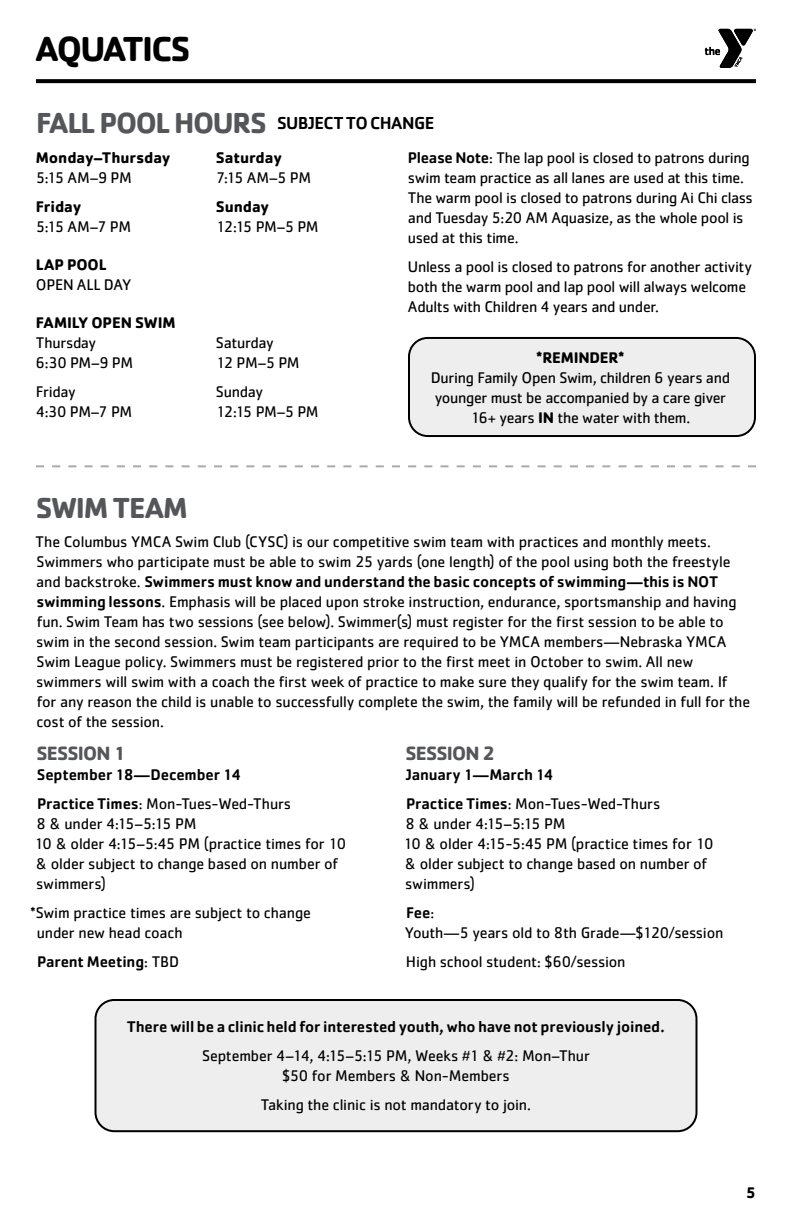
<style>
.page{position:relative;width:792px;height:1224px;background:#fff}
.page>*{position:absolute;margin:0;border:0;box-sizing:border-box;transform-origin:0 0}
.t1{font:700 36px "Cachet Std";letter-spacing:-.05em;color:#000}
.t2{font:700 30px "Cachet Std";letter-spacing:-.045em;color:#54565a}
.t3{font:700 20px "Cachet Std";letter-spacing:-.04em;color:#54565a}
.t4{font:500 18px "Cachet Std";letter-spacing:-.03em;color:#000}
.t5{font:16px/20px "Cachet Std";letter-spacing:-.015em;color:#000}
.t6{font:500 16px/29px "Cachet Std";letter-spacing:-.01em;color:#000}
.t7{font:700 16px "Cachet Std";letter-spacing:-.005em;color:#000}
.s1{font-weight:700;font-size:30px;color:#54565a}
.s2{font-weight:500}
.s3{font-weight:700}
.s4{font-weight:400}
</style>
<div class="page">
<div style="left:96px;top:1000px;width:601px;height:131px;background:#eeeeef;border-radius:19px"></div>
<div style="left:95px;top:999px;width:603px;height:133px;border:2px solid #000;border-radius:19px"></div>
<svg style="left:705px;top:29px;width:51px;height:39px"></svg>
<svg style="left:36px;top:79px;width:720px;height:4px;background:#090909"></svg>
<svg style="left:36px;top:465px;width:720px;height:2px"></svg>
<div style="left:409px;top:338px;width:346px;height:98px;background:#eeeeef;border-radius:19px"></div>
<div style="left:408px;top:337px;width:348px;height:100px;border:2px solid #000;border-radius:19px"></div>
<h1 class="t1" style="left:36px;top:25px;width:156px">AQUATICS</h1>
<p class="t4" style="left:36px;top:112px;width:400px"><span class="s1">FALL POOL HOURS</span> SUBJECT TO CHANGE</p>
<p class="t7" style="left:36px;top:147px;width:136px">Monday–Thursday</p>
<p class="t5" style="left:36px;top:167px;width:97px">5:15 AM–9 PM</p>
<p class="t7" style="left:36px;top:196px;width:47px">Friday</p>
<p class="t5" style="left:36px;top:216px;width:97px">5:15 AM–7 PM</p>
<p class="t7" style="left:36px;top:254px;width:72px">LAP POOL</p>
<p class="t5" style="left:36px;top:274px;width:97px">OPEN ALL DAY</p>
<p class="t7" style="left:36px;top:312px;width:141px">FAMILY OPEN SWIM</p>
<p class="t5" style="left:36px;top:332px;width:99px">Thursday<br>6:30 PM–9 PM</p>
<p class="t5" style="left:36px;top:381px;width:98px">Friday<br>4:30 PM–7 PM</p>
<p class="t7" style="left:216px;top:147px;width:68px">Saturday</p>
<p class="t5" style="left:216px;top:167px;width:97px">7:15 AM–5 PM</p>
<p class="t7" style="left:216px;top:196px;width:55px">Sunday</p>
<p class="t5" style="left:216px;top:216px;width:104px">12:15 PM–5 PM</p>
<p class="t5" style="left:216px;top:332px;width:85px">Saturday<br>12 PM–5 PM</p>
<p class="t5" style="left:216px;top:381px;width:104px">Sunday<br>12:15 PM–5 PM</p>
<p class="t5" style="left:408px;top:147px;width:346px"><span class="s2">Please Note</span>: The lap pool is closed to patrons during swim team practice as all lanes are used at this time.<br>The warm pool is closed to patrons during Ai Chi class and Tuesday 5:20 AM Aquasize, as the whole pool is used at this time.</p>
<p class="t5" style="left:408px;top:256px;width:345px">Unless a pool is closed to patrons for another activity both the warm pool and lap pool will always welcome<br>Adults with Children 4 years and under.</p>
<p class="t7" style="left:536px;top:347px;width:90px">*REMINDER*</p>
<p class="t5" style="left:431px;top:367px;width:301px;text-align:center">During Family Open Swim, children 6 years and younger must be accompanied by a care giver<br>16+ years <span class="s3">IN</span> the water with them.</p>
<h2 class="t2" style="left:36px;top:488px;width:153px">SWIM TEAM</h2>
<p class="t5" style="left:36px;top:531px;width:716px">The Columbus YMCA Swim Club (CYSC) is our competitive swim team with practices and monthly meets.<br>Swimmers who participate must be able to swim 25 yards (one length) of the pool using both the freestyle and backstroke. <span class="s2">Swimmers must know and understand the basic concepts of swimming—this is NOT swimming lessons</span>. Emphasis will be placed upon stroke instruction, endurance, sportsmanship and having fun. Swim Team has two sessions (see below). Swimmer(s) must register for the first session to be able to swim in the second session. Swim team participants are required to be YMCA members—Nebraska YMCA Swim League policy. Swimmers must be registered prior to the first meet in October to swim. All new swimmers will swim with a coach the first week of practice to make sure they qualify for the swim team. If for any reason the child is unable to successfully complete the swim, the family will be refunded in full for the cost of the session.</p>
<p class="t3" style="left:36px;top:740px;width:91px">SESSION 1</p>
<p class="t6" style="left:37px;top:759px;width:256px">September 18—December 14<br>Practice Times<span class="s4">: Mon-Tues-Wed-Thurs</span></p>
<p class="t5" style="left:34px;top:813px;width:314px">8 &amp; under 4:15–5:15 PM<br>10 &amp; older 4:15–5:45 PM (practice times for 10 &amp; older subject to change based on number of swimmers)</p>
<p class="t5" style="left:37px;top:902px;width:276px;text-indent:-7px">*Swim practice times are subject to change under new head coach</p>
<p class="t6" style="left:37px;top:946px;width:144px">Parent Meeting<span class="s4">: TBD</span></p>
<p class="t3" style="left:405px;top:740px;width:91px">SESSION 2</p>
<p class="t6" style="left:406px;top:759px;width:256px">January 1—March 14<br>Practice Times<span class="s4">: Mon-Tues-Wed-Thurs</span></p>
<p class="t5" style="left:403px;top:813px;width:312px">8 &amp; under 4:15–5:15 PM<br>10 &amp; older 4:15-5:45 PM (practice times for 10 &amp; older subject to change based on number of swimmers)</p>
<p class="t5" style="left:405px;top:902px;width:320px"><span class="s2">Fee</span>:<br>Youth—5 years old to 8th Grade—$120/session</p>
<p class="t5" style="left:406px;top:951px;width:221px">High school student: $60/session</p>
<p class="t6" style="left:127px;top:1012px;width:539px">There will be a clinic held for interested youth, who have not previously joined.</p>
<p class="t5" style="left:202px;top:1045px;width:389px;text-align:center">September 4–14, 4:15–5:15 PM, Weeks #1 &amp; #2: Mon–Thur $50 for Members &amp; Non-Members</p>
<p class="t5" style="left:261px;top:1094px;width:272px">Taking the clinic is not mandatory to join.</p>
<p class="t7" style="left:746px;top:1182px;width:12px">5</p>
</div>
